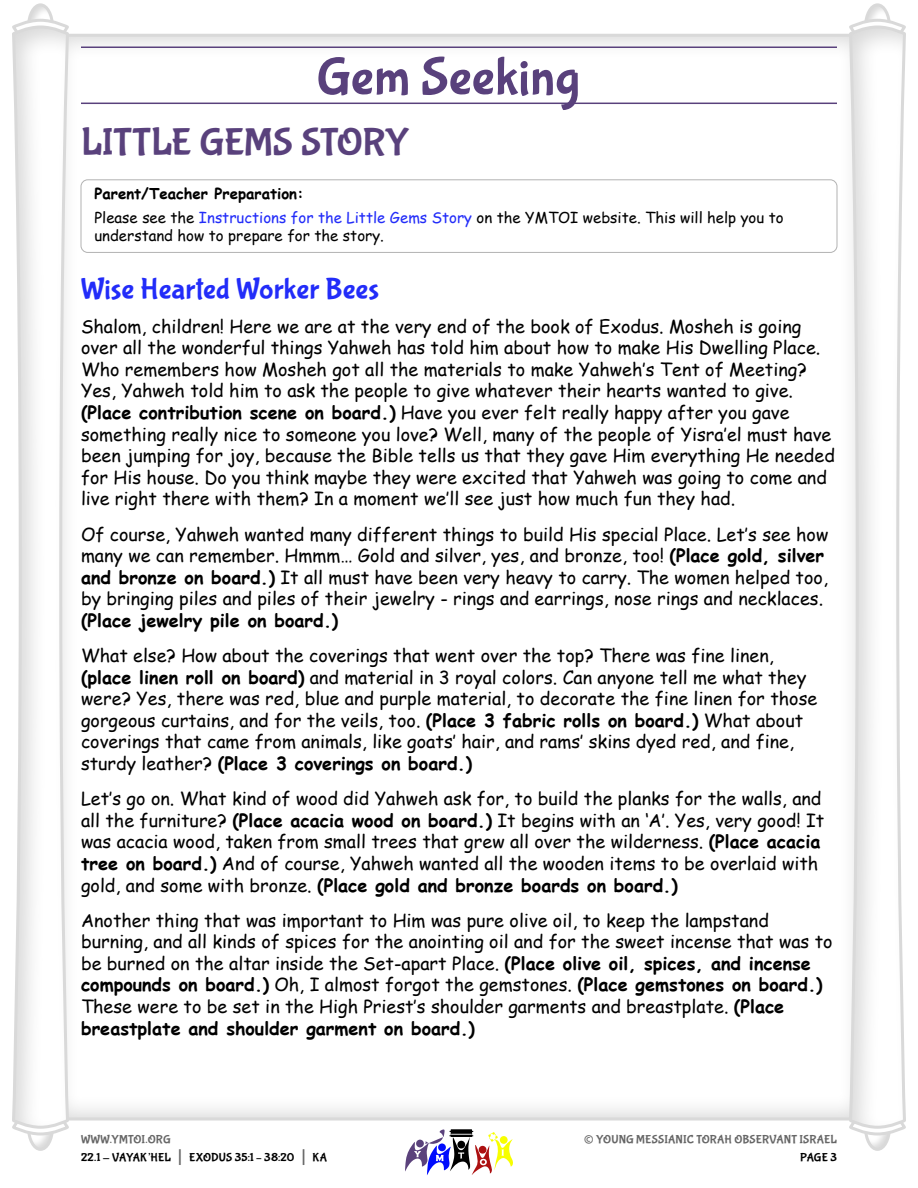
<style>
.page{position:relative;width:918px;height:1188px;background:#fff}
.page>*{position:absolute;margin:0;border:0;box-sizing:border-box;transform-origin:0 0}
.t1{font:54px "Bubblegum Sans";letter-spacing:.005em;color:#59417c}
.t2{font:39px "Bubblegum Sans";letter-spacing:-.005em;color:#59417c}
.t3{font:30px "Bubblegum Sans";color:#222cf9}
.t4{font:27px "Bubblegum Sans";color:#666}
.t5{font:18px/21.6px "Comic Sans MS";color:#000}
.t6{font:700 18px "Comic Sans MS";color:#000}
.t7{font:15px/24.8px "Comic Sans MS";color:#000}
.t8{font:12px/18px "Bubblegum Sans";letter-spacing:.01em;color:#000}
.t9{font:12px "Bubblegum Sans";letter-spacing:.01em;color:#666}
.s1{font-weight:700}
.s2{color:#222cf9}
.s3{color:#666}
.s4{font-size:21px;color:#666}
</style>
<div class="page">
<svg style="left:405px;top:1129px;width:108px;height:46px"></svg>
<svg style="left:28px;top:1137px;width:25px;height:10px"></svg>
<div style="left:27px;top:1104px;width:27px;height:47px;border:3px solid #d9d9d9;border-radius:50%"></div>
<svg style="left:17px;top:1114px;width:55px;height:23px"></svg>
<svg style="left:28px;top:7px;width:25px;height:10px"></svg>
<div style="left:27px;top:3px;width:27px;height:48px;border:3px solid #d9d9d9;border-radius:50%"></div>
<svg style="left:18px;top:17px;width:45px;height:7px"></svg>
<svg style="left:12px;top:24px;width:58px;height:1106px"></svg>
<svg style="left:865px;top:1137px;width:25px;height:10px"></svg>
<div style="left:864px;top:1104px;width:27px;height:47px;border:3px solid #d9d9d9;border-radius:50%"></div>
<svg style="left:854px;top:1130px;width:47px;height:7px"></svg>
<svg style="left:865px;top:7px;width:25px;height:10px"></svg>
<div style="left:864px;top:3px;width:27px;height:48px;border:3px solid #d9d9d9;border-radius:50%"></div>
<svg style="left:846px;top:17px;width:54px;height:23px"></svg>
<svg style="left:848px;top:24px;width:58px;height:1106px"></svg>
<hr style="left:81px;top:103px;width:756px;height:1px;background:#59417c">
<hr style="left:81px;top:46px;width:756px;height:2px;background:#59417c">
<div style="left:81px;top:179px;width:756px;height:74px;border:1px solid #b2b2b2;border-radius:7px"></div>
<h1 class="t1" style="left:317px;top:55px;width:265px">Gem Seeking</h1>
<h2 class="t2" style="left:81px;top:126px;width:330px">LITTLE GEMS STORY</h2>
<p class="t7" style="left:94px;top:182px;width:691px"><span class="s1">Parent/Teacher Preparation:<br></span>Please see the <span class="s2">Instructions for the Little Gems Story</span> on the YMTOI website. This will help you to</p>
<p class="t7" style="left:95px;top:225px;width:291px">understand how to prepare for the story.</p>
<h3 class="t3" style="left:81px;top:276px;width:300px">Wise Hearted Worker Bees</h3>
<p class="t5" style="left:81px;top:317px;width:755px">Shalom, children! Here we are at the very end of the book of Exodus. Mosheh is going over all the wonderful things Yahweh has told him about how to make His Dwelling Place.<br>Who remembers how Mosheh got all the materials to make Yahweh’s Tent of Meeting?<br>Yes, Yahweh told him to ask the people to give whatever their hearts wanted to give. <span class="s1">(Place contribution scene on board.)</span> Have you ever felt really happy after you gave something really nice to someone you love? Well, many of the people of Yisra’el must have been jumping for joy, because the Bible tells us that they gave Him everything He needed for His house. Do you think maybe they were excited that Yahweh was going to come and live right there with them? In a moment we’ll see just how much fun they had.</p>
<p class="t5" style="left:81px;top:523px;width:749px">Of course, Yahweh wanted many different things to build His special Place. Let’s see how many we can remember. Hmmm… Gold and silver, yes, and bronze, too! <span class="s1">(Place gold, silver and bronze on board.)</span> It all must have been very heavy to carry. The women helped too, by bringing piles and piles of their jewelry - rings and earrings, nose rings and necklaces.</p>
<p class="t6" style="left:81px;top:607px;width:259px">(Place jewelry pile on board.)</p>
<p class="t5" style="left:81px;top:644px;width:738px">What else? How about the coverings that went over the top? There was fine linen, <span class="s1">(place linen roll on board)</span> and material in 3 royal colors. Can anyone tell me what they were? Yes, there was red, blue and purple material, to decorate the fine linen for those gorgeous curtains, and for the veils, too. <span class="s1">(Place 3 fabric rolls on board.)</span> What about coverings that came from animals, like goats’ hair, and rams’ skins dyed red, and fine, sturdy leather? <span class="s1">(Place 3 coverings on board.)</span></p>
<p class="t5" style="left:81px;top:787px;width:745px">Let’s go on. What kind of wood did Yahweh ask for, to build the planks for the walls, and all the furniture? <span class="s1">(Place acacia wood on board.)</span> It begins with an ‘A’. Yes, very good! It was acacia wood, taken from small trees that grew all over the wilderness. <span class="s1">(Place acacia tree on board.)</span> And of course, Yahweh wanted all the wooden items to be overlaid with gold, and some with bronze. <span class="s1">(Place gold and bronze boards on board.)</span></p>
<p class="t5" style="left:81px;top:911px;width:753px">Another thing that was important to Him was pure olive oil, to keep the lampstand burning, and all kinds of spices for the anointing oil and for the sweet incense that was to be burned on the altar inside the Set-apart Place. <span class="s1">(Place olive oil, spices, and incense compounds on board.)</span> Oh, I almost forgot the gemstones. <span class="s1">(Place gemstones on board.)<br></span>These were to be set in the High Priest’s shoulder garments and breastplate. <span class="s1">(Place breastplate and shoulder garment on board.)</span></p>
<p class="t8" style="left:81px;top:1132px;width:248px"><span class="s3">WWW.YMTOI.ORG<br></span>22.1 - VAYAK’HEL <span class="s4">|</span> EXODUS 35:1 – 38:20 <span class="s4">|</span> KA</p>
<h3 class="t4" style="left:584px;top:1128px;width:12px">©</h3>
<p class="t9" style="left:596px;top:1134px;width:242px">YOUNG MESSIANIC TORAH OBSERVANT ISRAEL</p>
<p class="t8" style="left:800px;top:1150px;width:38px">PAGE 3</p>
</div>
